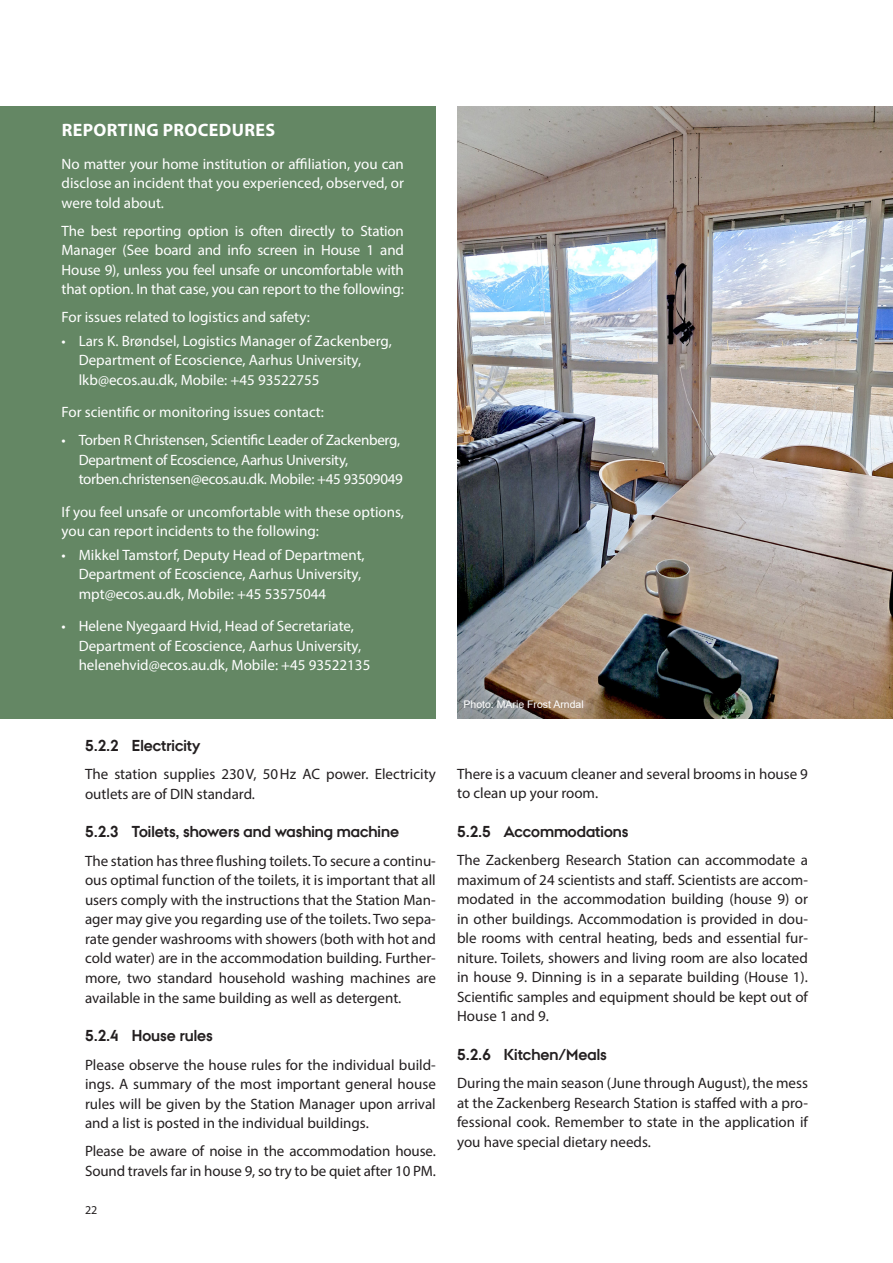
<style>
.page{position:relative;width:893px;height:1263px;background:#fff}
.page>*{position:absolute;margin:0;border:0;box-sizing:border-box;transform-origin:0 0}
.Box_02_Title{font:700 18px "Myriad Pro";letter-spacing:.02em;color:#fff}
.t1{font:700 15.75px "AU Passata";color:#231f20}
.Body_Text{font:15px/19.5px "Myriad Pro";color:#231f20;text-align:justify}
.Body_Text-2{font:15px/19.5px "Myriad Pro";color:#fff}
.Body_Text-3{font:15px/19.5px "Myriad Pro";letter-spacing:-.02em;color:#fff}
.t2{font:12px "Myriad Pro";color:#231f20}
.Photo{font:10.5px "Arial";color:#fff}
</style>
<div class="page">
<div style="left:0;top:106px;width:436px;height:613px;background:#648764"></div>
<img style="left:457px;top:106px;width:436px;height:613px">
<p class="Box_02_Title" style="left:62px;top:119px;width:215px">REPORTING PROCEDURES</p>
<p class="Body_Text-2" style="left:62px;top:154px;width:344px;text-align:justify">No matter your home institution or affiliation, you can disclose an incident that you experienced, observed, or were told about.</p>
<p class="Body_Text-2" style="left:62px;top:221px;width:344px;text-align:justify">The best reporting option is often directly to Station Manager (See board and info screen in House 1 and House 9), unless you feel unsafe or uncomfortable with that option. In that case, you can report to the following:</p>
<p class="Body_Text-2" style="left:62px;top:307px;width:250px">For issues related to logistics and safety:</p>
<p class="Body_Text-2" style="left:79px;top:331px;width:315px;text-indent:-17px">• Lars K. Brøndsel, Logistics Manager of Zackenberg,<br>Department of Ecoscience, Aarhus University, lkb@ecos.au.dk, Mobile: +45 93522755</p>
<p class="Body_Text-2" style="left:62px;top:402px;width:264px">For scientific or monitoring issues contact:</p>
<p class="Body_Text-3" style="left:79px;top:430px;width:326px;text-indent:-17px">• Torben R Christensen, Scientific Leader of Zackenberg,<br>Department of Ecoscience, Aarhus University, torben.christensen@ecos.au.dk. Mobile: +45 93509049</p>
<p class="Body_Text-2" style="left:62px;top:501px;width:344px">If you feel unsafe or uncomfortable with these options, you can report incidents to the following:</p>
<p class="Body_Text-2" style="left:79px;top:545px;width:288px;text-indent:-17px">• Mikkel Tamstorf, Deputy Head of Department,<br>Department of Ecoscience, Aarhus University, mpt@ecos.au.dk, Mobile: +45 53575044</p>
<p class="Body_Text-2" style="left:79px;top:616px;width:293px;text-indent:-17px">• Helene Nyegaard Hvid, Head of Secretariate,<br>Department of Ecoscience, Aarhus University, helenehvid@ecos.au.dk, Mobile: +45 93522135</p>
<p class="t1" style="left:85px;top:736px;width:117px">5.2.2 Electricity</p>
<p class="Body_Text" style="left:85px;top:764px;width:352px">The station supplies 230V, 50Hz AC power. Electricity outlets are of DIN standard.</p>
<p class="t1" style="left:85px;top:823px;width:316px">5.2.3 Toilets, showers and washing machine</p>
<p class="Body_Text" style="left:85px;top:851px;width:352px">The station has three flushing toilets. To secure a continu&shy;ous optimal function of the toilets, it is important that all users comply with the instructions that the Station Man&shy;ager may give you regarding use of the toilets. Two sepa&shy;rate gender washrooms with showers (both with hot and cold water) are in the accommodation building. Further&shy;more, two standard household washing machines are available in the same building as well as detergent.</p>
<p class="t1" style="left:85px;top:1026px;width:129px">5.2.4 House rules</p>
<p class="Body_Text" style="left:85px;top:1054px;width:352px">Please observe the house rules for the individual build&shy;ings. A summary of the most important general house rules will be given by the Station Manager upon arrival and a list is posted in the individual buildings.</p>
<p class="Body_Text" style="left:85px;top:1141px;width:352px">Please be aware of noise in the accommodation house.<br>Sound travels far in house 9, so try to be quiet after 10 PM.</p>
<p class="t2" style="left:85px;top:1203px;width:14px">22</p>
<p class="Photo" style="left:463px;top:697px;width:122px">Photo: MArie Frost Arndal</p>
<p class="Body_Text" style="left:457px;top:764px;width:352px">There is a vacuum cleaner and several brooms in house 9 to clean up your room.</p>
<p class="t1" style="left:457px;top:822px;width:173px">5.2.5 Accommodations</p>
<p class="Body_Text" style="left:457px;top:850px;width:352px">The Zackenberg Research Station can accommodate a maximum of 24 scientists and staff. Scientists are accom&shy;modated in the accommodation building (house 9) or in other buildings. Accommodation is provided in dou&shy;ble rooms with central heating, beds and essential fur&shy;niture. Toilets, showers and living room are also located in house 9. Dinning is in a separate building (House 1).<br>Scientific samples and equipment should be kept out of House 1 and 9.</p>
<p class="t1" style="left:457px;top:1045px;width:151px">5.2.6 Kitchen/Meals</p>
<p class="Body_Text" style="left:457px;top:1073px;width:352px">During the main season (June through August), the mess at the Zackenberg Research Station is staffed with a pro&shy;fessional cook. Remember to state in the application if you have special dietary needs.</p>
</div>
